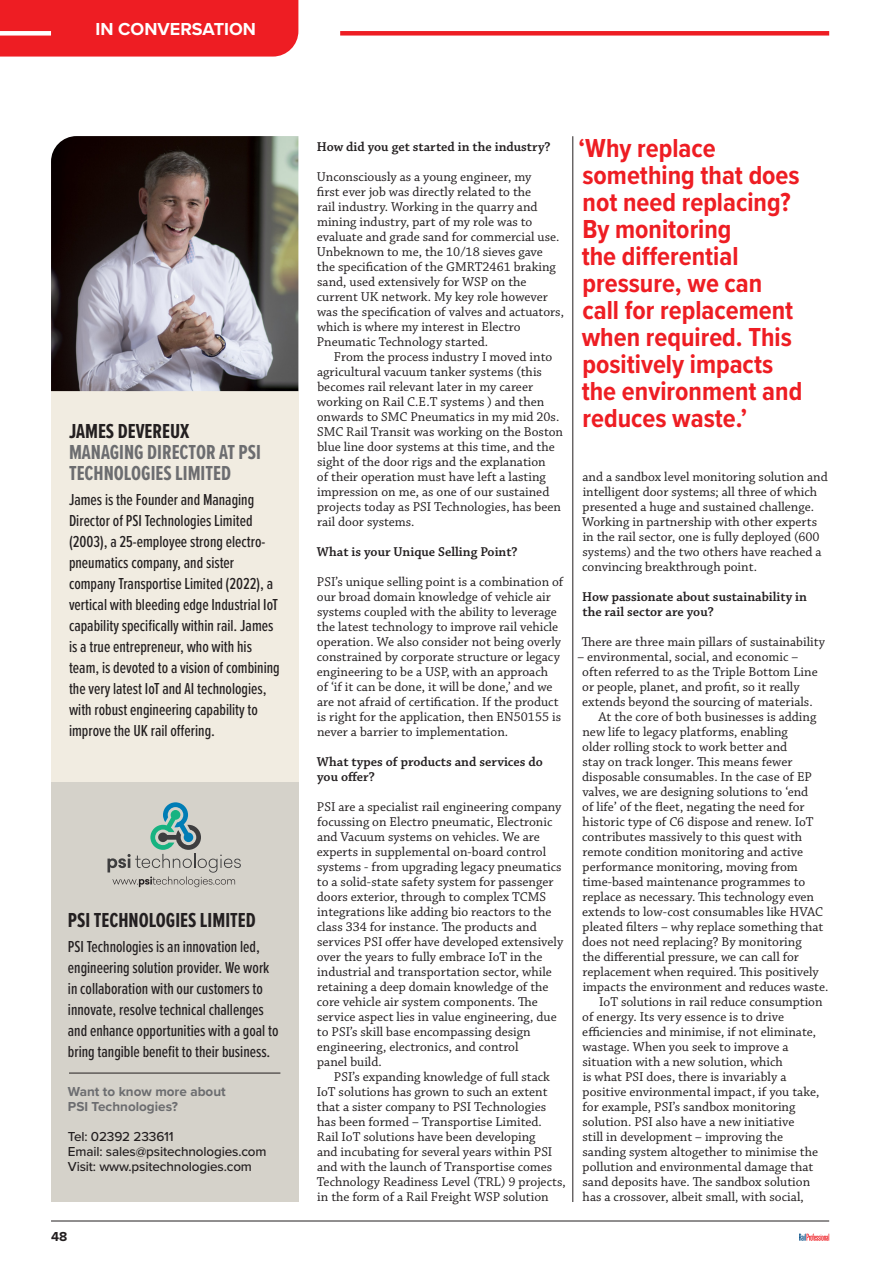
<style>
.page{position:relative;width:893px;height:1263px;background:#fff}
.page>*{position:absolute;margin:0;border:0;box-sizing:border-box;transform-origin:0 0}
.t1{font:700 27px/27px "Proxima Nova Cond";color:#ee1d23}
.TYPE{font:700 21px/21px "Proxima Nova Ex Cn";color:#6c6d70}
.TYPE-2{font:700 21px "Proxima Nova Ex Cn";color:#231f20}
.t2{font:700 18px "Proxima Nova";color:#fff}
.TYPE-3{font:500 16.5px/21px "Proxima Nova Ex Cn";color:#231f20}
.TYPE-4{font:13.5px/15px "Chaparral Pro";color:#231f20}
.TYPE-5{font:600 13.5px/15px "Chaparral Pro";color:#231f20}
.TYPE-6{font:500 13.5px "Proxima Nova";letter-spacing:-.01em;color:#231f20}
.TYPE-7{font:700 13.5px/15px "Proxima Nova";color:#6c6d70}
.t3{font:700 13.5px "Proxima Nova";color:#231f20}
.s1{color:#231f20}
</style>
<div class="page">
<hr style="left:51px;top:1220px;width:778px;height:1px;background:#231f20">
<svg style="left:799px;top:1234px;width:30px;height:7px"></svg>
<div style="left:0;top:0;width:298px;height:57px;background:#ee1d23"></div>
<div style="left:340px;top:31px;width:489px;height:5px;background:#ee1d23"></div>
<div style="left:0;top:31px;width:51px;height:5px;background:#fff"></div>
<div style="left:51px;top:781px;width:247px;height:420px;background:#d5d2ca"></div>
<div style="left:51px;top:391px;width:247px;height:390px;background:#f1ece1"></div>
<hr style="left:69px;top:1073px;width:211px;height:1px;background:#231f20">
<img style="left:51px;top:136px;width:247px;height:255px">
<hr style="left:572px;top:136px;width:1px;height:1066px;background:#231f20">
<svg style="left:107px;top:802px;width:134px;height:85px"></svg>
<p class="t2" style="left:96px;top:16px;width:162px">IN CONVERSATION</p>
<p class="TYPE" style="left:69px;top:420px;width:193px"><span class="s1">JAMES DEVEREUX<br></span>MANAGING DIRECTOR AT PSI<br>TECHNOLOGIES LIMITED</p>
<p class="TYPE-3" style="left:69px;top:488px;width:212px">James is the Founder and Managing Director of PSI Technologies Limited (2003), a 25-employee strong electro&shy;pneumatics company, and sister company Transportise Limited (2022), a vertical with bleeding edge Industrial IoT capability specifically within rail. James is a true entrepreneur, who with his team, is devoted to a vision of combining the very latest IoT and AI technologies, with robust engineering capability to improve the UK rail offering.</p>
<p class="TYPE-2" style="left:68px;top:904px;width:189px">PSI TECHNOLOGIES LIMITED</p>
<p class="TYPE-3" style="left:68px;top:935px;width:212px">PSI Technologies is an innovation led, engineering solution provider. We work in collaboration with our customers to innovate, resolve technical challenges and enhance opportunities with a goal to bring tangible benefit to their business.</p>
<p class="TYPE-7" style="left:68px;top:1083px;width:159px">Want to know more about<br>PSI Technologies?</p>
<p class="TYPE-6" style="left:68px;top:1126px;width:107px">Tel: 02392 233611</p>
<p class="TYPE-6" style="left:68px;top:1141px;width:200px">Email: sales@psitechnologies.com</p>
<p class="TYPE-6" style="left:68px;top:1156px;width:186px">Visit: www.psitechnologies.com</p>
<p class="t3" style="left:51px;top:1226px;width:18px">48</p>
<p class="TYPE-5" style="left:317px;top:140px;width:235px">How did you get started in the industry?</p>
<p class="TYPE-4" style="left:317px;top:170px;width:249px">Unconsciously as a young engineer, my<br>first ever job was directly related to the<br>rail industry. Working in the quarry and mining industry, part of my role was to evaluate and grade sand for commercial use.<br>Unbeknown to me, the 10/18 sieves gave the specification of the GMRT2461 braking sand, used extensively for WSP on the current UK network. My key role however was the specification of valves and actuators, which is where my interest in Electro Pneumatic Technology started.</p>
<p class="TYPE-4" style="left:317px;top:350px;width:248px;text-indent:17px">From the process industry I moved into agricultural vacuum tanker systems (this becomes rail relevant later in my career working on Rail C.E.T systems ) and then onwards to SMC Pneumatics in my mid 20s.<br>SMC Rail Transit was working on the Boston blue line door systems at this time, and the sight of the door rigs and the explanation<br>of their operation must have left a lasting impression on me, as one of our sustained projects today as PSI Technologies, has been rail door systems.</p>
<p class="TYPE-5" style="left:317px;top:545px;width:202px">What is your Unique Selling Point?</p>
<p class="TYPE-4" style="left:317px;top:575px;width:248px">PSI’s unique selling point is a combination of our broad domain knowledge of vehicle air systems coupled with the ability to leverage the latest technology to improve rail vehicle operation. We also consider not being overly constrained by corporate structure or legacy engineering to be a USP, with an approach<br>of ‘if it can be done, it will be done,’ and we are not afraid of certification. If the product is right for the application, then EN50155 is never a barrier to implementation.</p>
<p class="TYPE-5" style="left:317px;top:755px;width:228px">What types of products and services do you offer?</p>
<p class="TYPE-4" style="left:317px;top:800px;width:248px">PSI are a specialist rail engineering company focussing on Electro pneumatic, Electronic and Vacuum systems on vehicles. We are experts in supplemental on-board control systems - from upgrading legacy pneumatics to a solid-state safety system for passenger doors exterior, through to complex TCMS integrations like adding bio reactors to the class 334 for instance. The products and services PSI offer have developed extensively over the years to fully embrace IoT in the industrial and transportation sector, while retaining a deep domain knowledge of the core vehicle air system components. The service aspect lies in value engineering, due to PSI’s skill base encompassing design engineering, electronics, and control<br>panel build.</p>
<p class="TYPE-4" style="left:317px;top:1070px;width:251px;text-indent:17px">PSI’s expanding knowledge of full stack IoT solutions has grown to such an extent that a sister company to PSI Technologies has been formed – Transportise Limited.<br>Rail IoT solutions have been developing<br>and incubating for several years within PSI and with the launch of Transportise comes Technology Readiness Level (TRL) 9 projects, in the form of a Rail Freight WSP solution</p>
<p class="t1" style="left:578px;top:134px;width:225px">‘Why replace something that does not need replacing?<br>By monitoring<br>the differential pressure, we can<br>call for replacement when required. This positively impacts the environment and reduces waste.’</p>
<p class="TYPE-4" style="left:582px;top:470px;width:247px">and a sandbox level monitoring solution and intelligent door systems; all three of which presented a huge and sustained challenge.<br>Working in partnership with other experts in the rail sector, one is fully deployed (600 systems) and the two others have reached a convincing breakthrough point.</p>
<p class="TYPE-5" style="left:582px;top:590px;width:226px">How passionate about sustainability in the rail sector are you?</p>
<p class="TYPE-4" style="left:582px;top:635px;width:245px">There are three main pillars of sustainability</p>
<p class="TYPE-4" style="left:582px;top:650px;width:237px;text-indent:-5px">– environmental, social, and economic – often referred to as the Triple Bottom Line or people, planet, and profit, so it really extends beyond the sourcing of materials.</p>
<p class="TYPE-4" style="left:582px;top:710px;width:248px;text-indent:16px">At the core of both businesses is adding new life to legacy platforms, enabling<br>older rolling stock to work better and<br>stay on track longer. This means fewer disposable consumables. In the case of EP valves, we are designing solutions to ‘end<br>of life’ of the fleet, negating the need for historic type of C6 dispose and renew. IoT contributes massively to this quest with remote condition monitoring and active performance monitoring, moving from time-based maintenance programmes to replace as necessary. This technology even extends to low-cost consumables like HVAC pleated filters – why replace something that does not need replacing? By monitoring<br>the differential pressure, we can call for replacement when required. This positively impacts the environment and reduces waste.</p>
<p class="TYPE-4" style="left:582px;top:995px;width:242px;text-indent:17px">IoT solutions in rail reduce consumption of energy. Its very essence is to drive efficiencies and minimise, if not eliminate, wastage. When you seek to improve a situation with a new solution, which<br>is what PSI does, there is invariably a positive environmental impact, if you take, for example, PSI’s sandbox monitoring solution. PSI also have a new initiative<br>still in development – improving the sanding system altogether to minimise the pollution and environmental damage that sand deposits have. The sandbox solution has a crossover, albeit small, with social,</p>
</div>
